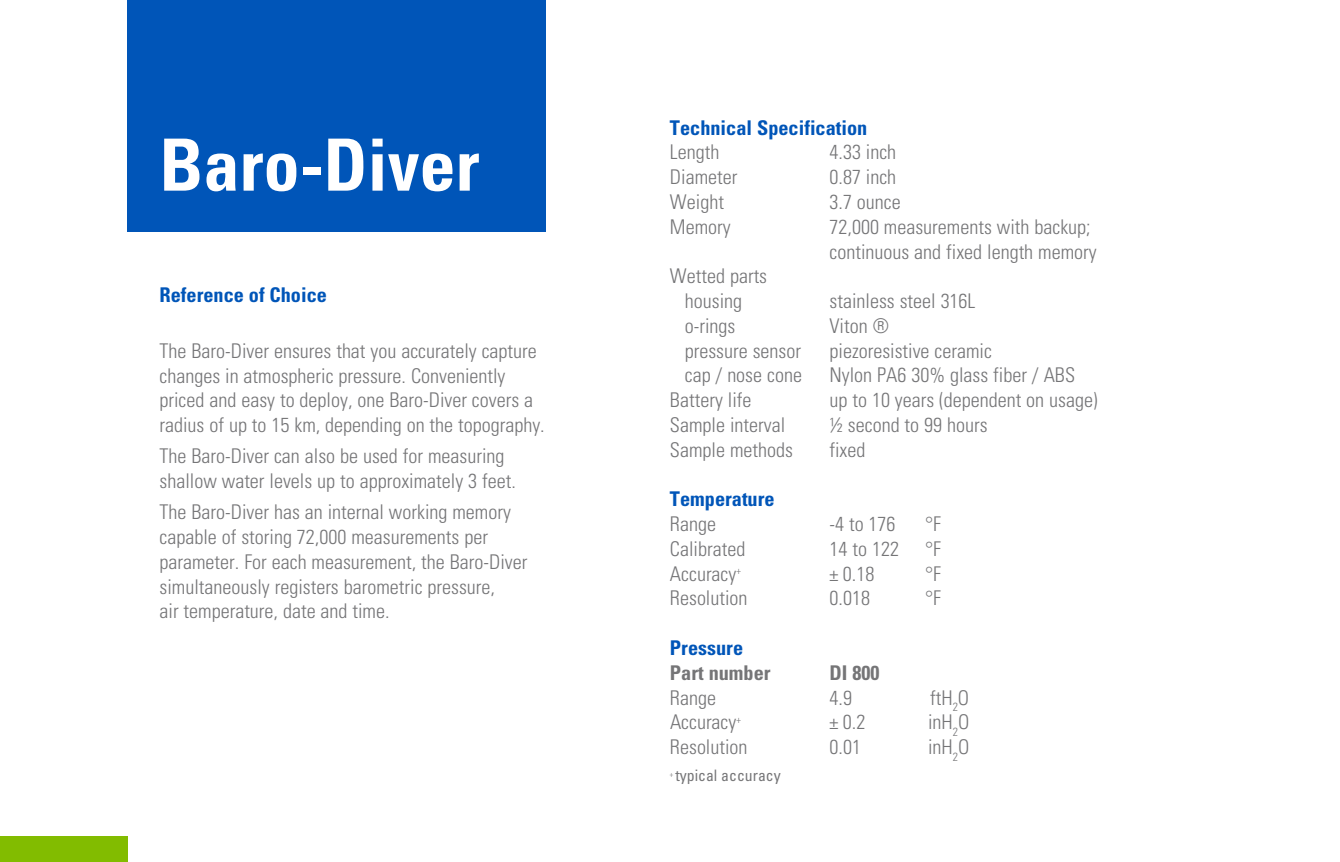
<style>
.page{position:relative;width:1340px;height:862px;background:#fff}
.page>*{position:absolute;margin:0;border:0;box-sizing:border-box;transform-origin:0 0}
.t1{font:700 condensed 72px "Univers LT Std";color:#fff}
.t2{font:300 condensed 20.25px/24.8px "Univers LT Std";color:#757577}
.t3{font:700 condensed 20.25px "Univers LT Std";color:#0055b8}
.t4{font:700 condensed 20.25px "Univers LT Std";color:#757577}
.t5{font:condensed 15.75px "Univers LT Std";color:#757577}
</style>
<div class="page">
<div style="left:128px;top:0;width:418px;height:231px;background:#0055b8"></div>
<div style="left:0;top:836px;width:128px;height:25px;background:#82bc00"></div>
<h1 class="t1" style="left:159px;top:121px;width:321px">Baro-Diver</h1>
<p class="t3" style="left:159px;top:282px;width:169px">Reference of Choice</p>
<p class="t2" style="left:159px;top:338px;width:387px">The Baro-Diver ensures that you accurately capture changes in atmospheric pressure. Conveniently priced and easy to deploy, one Baro-Diver covers a radius of up to 15 km, depending on the topography.</p>
<p class="t2" style="left:159px;top:443px;width:358px">The Baro-Diver can also be used for measuring shallow water levels up to approximately 3 feet.</p>
<p class="t2" style="left:159px;top:499px;width:369px">The Baro-Diver has an internal working memory capable of storing 72,000 measurements per parameter. For each measurement, the Baro-Diver simultaneously registers barometric pressure,<br>air temperature, date and time.</p>
<p class="t3" style="left:670px;top:115px;width:199px">Technical Specification</p>
<p class="t2" style="left:670px;top:140px;width:51px">Length</p>
<p class="t2" style="left:829px;top:140px;width:68px">4.33 inch</p>
<p class="t2" style="left:670px;top:165px;width:69px">Diameter</p>
<p class="t2" style="left:829px;top:165px;width:68px">0.87 inch</p>
<p class="t2" style="left:670px;top:189px;width:55px">Weight</p>
<p class="t2" style="left:829px;top:189px;width:73px">3.7 ounce</p>
<p class="t2" style="left:670px;top:214px;width:62px">Memory</p>
<p class="t2" style="left:829px;top:214px;width:269px">72,000 measurements with backup; continuous and fixed length memory</p>
<p class="t2" style="left:670px;top:264px;width:99px;text-align:center">Wetted parts housing</p>
<p class="t2" style="left:829px;top:288px;width:147px">stainless steel 316L</p>
<p class="t2" style="left:685px;top:313px;width:52px">o-rings</p>
<p class="t2" style="left:829px;top:313px;width:61px">Viton ®</p>
<p class="t2" style="left:685px;top:338px;width:118px">pressure sensor</p>
<p class="t2" style="left:829px;top:338px;width:164px">piezoresistive ceramic</p>
<p class="t2" style="left:685px;top:363px;width:119px">cap / nose cone</p>
<p class="t2" style="left:829px;top:363px;width:247px">Nylon PA6 30% glass fiber / ABS</p>
<p class="t2" style="left:670px;top:387px;width:83px">Battery life</p>
<p class="t2" style="left:829px;top:387px;width:269px">up to 10 years (dependent on usage)</p>
<p class="t2" style="left:670px;top:412px;width:117px">Sample interval</p>
<p class="t2" style="left:829px;top:412px;width:160px">½ second to 99 hours</p>
<p class="t2" style="left:670px;top:437px;width:125px">Sample methods</p>
<p class="t2" style="left:829px;top:437px;width:37px">fixed</p>
<p class="t3" style="left:670px;top:486px;width:106px">Temperature</p>
<p class="t2" style="left:670px;top:511px;width:48px">Range</p>
<p class="t2" style="left:829px;top:511px;width:68px">-4 to 176</p>
<p class="t2" style="left:925px;top:511px;width:17px">°F</p>
<p class="t2" style="left:670px;top:536px;width:77px">Calibrated</p>
<p class="t2" style="left:829px;top:536px;width:71px">14 to 122</p>
<p class="t2" style="left:925px;top:536px;width:17px">°F</p>
<p class="t2" style="left:670px;top:560px;width:72px">Accuracy<sup>+</sup></p>
<p class="t2" style="left:829px;top:561px;width:46px">± 0.18</p>
<p class="t2" style="left:925px;top:561px;width:17px">°F</p>
<p class="t2" style="left:670px;top:585px;width:79px">Resolution</p>
<p class="t2" style="left:829px;top:585px;width:42px">0.018</p>
<p class="t2" style="left:925px;top:585px;width:17px">°F</p>
<p class="t3" style="left:670px;top:635px;width:75px">Pressure</p>
<p class="t4" style="left:670px;top:659px;width:102px">Part number</p>
<p class="t4" style="left:829px;top:659px;width:51px">DI 800</p>
<p class="t2" style="left:670px;top:684px;width:48px">Range</p>
<p class="t2" style="left:829px;top:684px;width:24px">4.9</p>
<p class="t2" style="left:930px;top:684px;width:41px">ftH<sub>2</sub>O</p>
<p class="t2" style="left:670px;top:709px;width:72px">Accuracy<sup>+</sup></p>
<p class="t2" style="left:829px;top:709px;width:37px">± 0.2</p>
<p class="t2" style="left:928px;top:709px;width:43px">inH<sub>2</sub>O</p>
<p class="t2" style="left:670px;top:734px;width:79px">Resolution</p>
<p class="t2" style="left:829px;top:734px;width:33px">0.01</p>
<p class="t2" style="left:928px;top:734px;width:43px">inH<sub>2</sub>O</p>
<p class="t5" style="left:670px;top:765px;width:112px"><sup>+</sup> typical accuracy</p>
</div>
